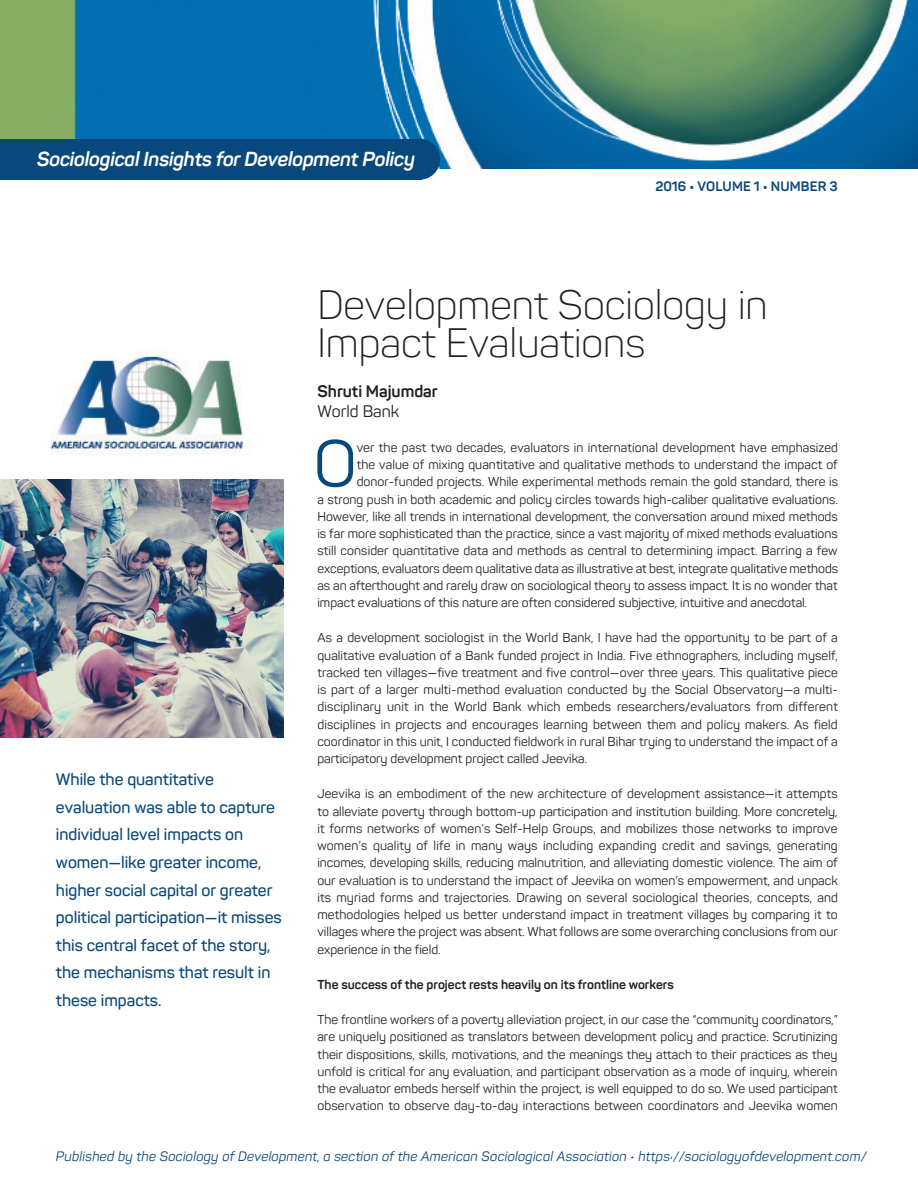
<style>
.page{position:relative;width:918px;height:1188px;background:#fff}
.page>*{position:absolute;margin:0;border:0;box-sizing:border-box;transform-origin:0 0}
.t1{font:64.95px "Panton";color:#09487c}
.t2{font:300 40.5px/38.7px "Panton";color:#231f20}
.t3{font:italic 700 19.95px "Panton";letter-spacing:-.015em;color:#fff}
.t4{font:600 16.5px/27.6px "Panton";color:#09487c}
.t5{font:700 16.5px "Panton";color:#231f20}
.t6{font:16.5px "Panton";color:#231f20}
.t7{font:italic 13.5px "Panton";letter-spacing:.015em;color:#09487c}
.t8{font:700 13.5px "Panton";letter-spacing:.01em;color:#09487c}
.t9{font:12.75px/17.2px "Panton";color:#231f20;text-align:justify}
.t10{font:700 12.75px "Panton";color:#231f20}
</style>
<div class="page">
<img style="left:0;top:0;width:918px;height:169px">
<img style="left:50px;top:356px;width:198px;height:99px">
<img style="left:0;top:479px;width:284px;height:258px">
<div style="left:0;top:139px;width:422px;height:41px;background:#09487c"></div>
<div style="left:400px;top:139px;width:40px;height:41px;background:#09487c;border-radius:50%"></div>
<p class="t3" style="left:37px;top:146px;width:379px">Sociological Insights for Development Policy</p>
<p class="t8" style="left:655px;top:178px;width:184px">2016 • VOLUME 1 • NUMBER 3</p>
<p class="t4" style="left:56px;top:765px;width:227px">While the quantitative evaluation was able to capture individual level impacts on women—like greater income, higher social capital or greater political participation—it misses this central facet of the story, the mechanisms that result in these impacts.</p>
<p class="t2" style="left:317px;top:285px;width:452px">Development Sociology in<br>Impact Evaluations</p>
<p class="t5" style="left:317px;top:381px;width:122px">Shruti Majumdar</p>
<p class="t6" style="left:317px;top:401px;width:83px">World Bank</p>
<p class="t1" style="left:314px;top:424px;width:45px">O</p>
<p class="t9" style="left:357px;top:439px;width:483px">ver the past two decades, evaluators in international development have emphasized</p>
<p class="t9" style="left:357px;top:456px;width:483px">the value of mixing quantitative and qualitative methods to understand the impact of</p>
<p class="t9" style="left:357px;top:473px;width:483px">donor-funded projects. While experimental methods remain the gold standard, there is</p>
<p class="t9" style="left:317px;top:490px;width:522px">a strong push in both academic and policy circles towards high-caliber qualitative evaluations.</p>
<p class="t9" style="left:317px;top:508px;width:522px">However, like all trends in international development, the conversation around mixed methods</p>
<p class="t9" style="left:317px;top:525px;width:522px">is far more sophisticated than the practice, since a vast majority of mixed methods evaluations</p>
<p class="t9" style="left:317px;top:542px;width:522px">still consider quantitative data and methods as central to determining impact. Barring a few</p>
<p class="t9" style="left:317px;top:559px;width:522px">exceptions, evaluators deem qualitative data as illustrative at best, integrate qualitative methods</p>
<p class="t9" style="left:317px;top:577px;width:522px">as an afterthought and rarely draw on sociological theory to assess impact. It is no wonder that</p>
<p class="t9" style="left:317px;top:594px;width:491px">impact evaluations of this nature are often considered subjective, intuitive and anecdotal.</p>
<p class="t9" style="left:317px;top:629px;width:522px">As a development sociologist in the World Bank, I have had the opportunity to be part of a qualitative evaluation of a Bank funded project in India. Five ethnographers, including myself, tracked ten villages—five treatment and five control—over three years. This qualitative piece is part of a larger multi-method evaluation conducted by the Social Observatory—a multi&shy;disciplinary unit in the World Bank which embeds researchers/evaluators from different disciplines in projects and encourages learning between them and policy makers. As field coordinator in this unit, I conducted fieldwork in rural Bihar trying to understand the impact of a participatory development project called Jeevika.</p>
<p class="t9" style="left:317px;top:785px;width:522px">Jeevika is an embodiment of the new architecture of development assistance—it attempts to alleviate poverty through bottom-up participation and institution building. More concretely, it forms networks of women’s Self-Help Groups, and mobilizes those networks to improve women’s quality of life in many ways including expanding credit and savings, generating incomes, developing skills, reducing malnutrition, and alleviating domestic violence. The aim of our evaluation is to understand the impact of Jeevika on women’s empowerment, and unpack its myriad forms and trajectories. Drawing on several sociological theories, concepts, and methodologies helped us better understand impact in treatment villages by comparing it to villages where the project was absent. What follows are some overarching conclusions from our experience in the field.</p>
<p class="t10" style="left:317px;top:976px;width:358px">The success of the project rests heavily on its frontline workers</p>
<p class="t9" style="left:317px;top:1011px;width:522px">The frontline workers of a poverty alleviation project, in our case the “community coordinators,” are uniquely positioned as translators between development policy and practice. Scrutinizing their dispositions, skills, motivations, and the meanings they attach to their practices as they unfold is critical for any evaluation, and participant observation as a mode of inquiry, wherein the evaluator embeds herself within the project, is well equipped to do so. We used participant observation to observe day-to-day interactions between coordinators and Jeevika women</p>
<p class="t7" style="left:56px;top:1148px;width:812px">Published by the Sociology of Development, a section of the American Sociological Association • https://sociologyofdevelopment.com/</p>
</div>
